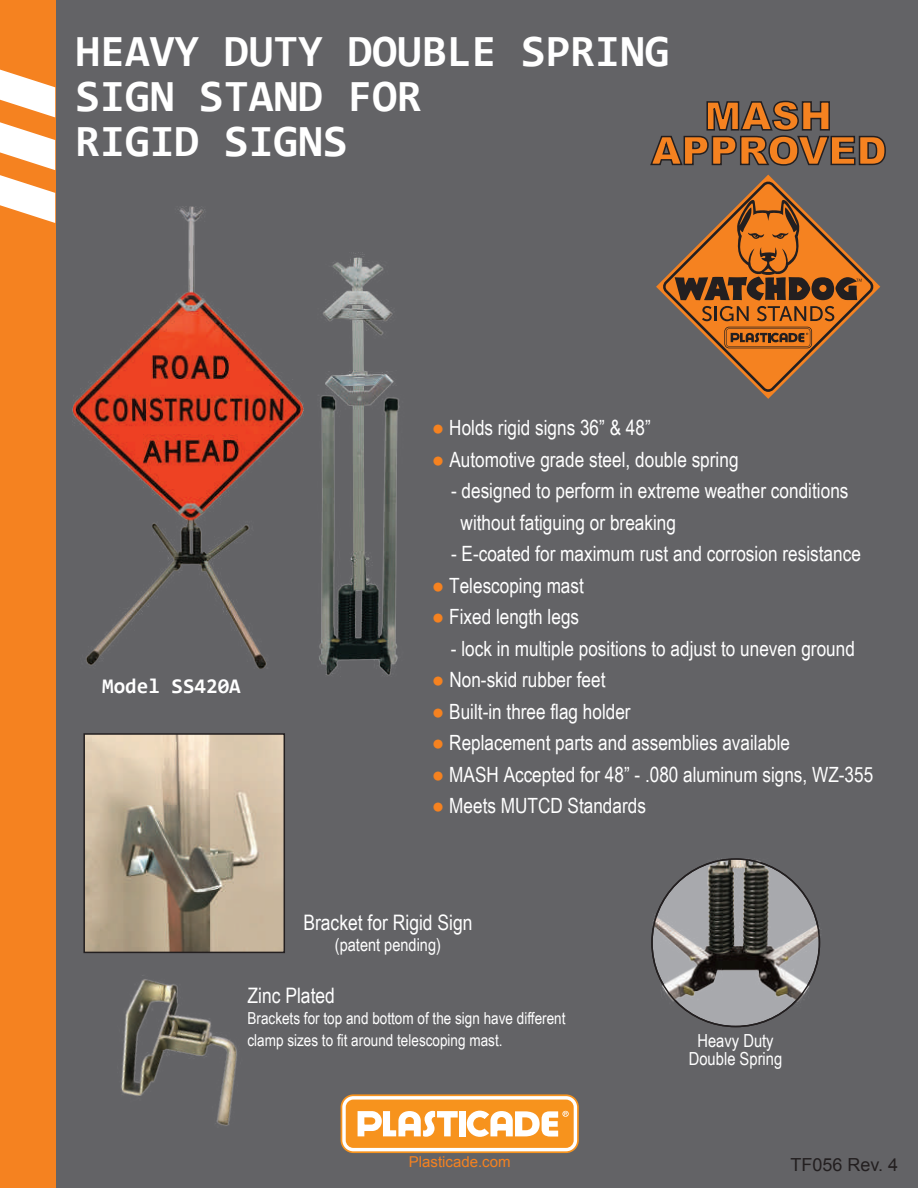
<style>
.page{position:relative;width:918px;height:1188px;background:#636366}
.page>*{position:absolute;margin:0;border:0;box-sizing:border-box;transform-origin:0 0}
.t1{font:700 45px/45px "Consolas";color:#fff}
.t2{font:21.3px "Arial Narrow";color:#fff}
.t3{font:21px/31.5px "Arial Narrow";color:#fff}
.t4{font:700 21px "Consolas";color:#fff}
.t5{font:18px/18px "Arial Narrow";color:#fff;text-align:center}
.t6{font:18px "Arial";color:#231f20}
.t7{font:17.7px "Arial Narrow";color:#fff}
.t8{font:16.5px/21.3px "Arial Narrow";color:#fff}
.t9{font:15px "Arial";color:#f58220}
.s1{color:#f58220}
</style>
<div class="page">
<div style="left:0;top:0;width:55px;height:1188px;background:#f58220"></div>
<svg style="left:0;top:70px;width:55px;height:153px"></svg>
<img style="left:121px;top:979px;width:116px;height:147px">
<img style="left:319px;top:253px;width:81px;height:423px">
<img style="left:73px;top:206px;width:231px;height:463px">
<svg style="left:341px;top:1095px;width:237px;height:57px"></svg>
<div style="left:341px;top:1094px;width:238px;height:59px;border:2px solid #f7931d;border-radius:12px"></div>
<div style="left:346px;top:1100px;width:228px;height:48px;background:#f7931d;border-radius:8px"></div>
<div style="left:459px;top:1111px;width:7px;height:25px;background:#fff"></div>
<svg style="left:358px;top:1111px;width:100px;height:26px"></svg>
<svg style="left:467px;top:1111px;width:102px;height:26px"></svg>
<svg style="left:650px;top:100px;width:236px;height:66px"></svg>
<svg style="left:662px;top:181px;width:212px;height:211px"></svg>
<svg style="left:668px;top:186px;width:201px;height:201px"></svg>
<img style="left:653px;top:858px;width:168px;height:166px">
<img style="left:86px;top:736px;width:196px;height:214px">
<div style="left:83px;top:733px;width:202px;height:220px;border:2px solid #231f20"></div>
<h1 class="t1" style="left:76px;top:28px;width:596px">HEAVY DUTY DOUBLE SPRING<br>SIGN STAND FOR<br>RIGID SIGNS</h1>
<p class="t4" style="left:102px;top:673px;width:140px">Model SS420A</p>
<p class="t3" style="left:432px;top:411px;width:220px"><span class="s1">●</span> Holds rigid signs 36” &amp; 48”</p>
<p class="t3" style="left:432px;top:443px;width:308px"><span class="s1">●</span> Automotive grade steel, double spring</p>
<p class="t3" style="left:461px;top:474px;width:389px;text-indent:-10px">- designed to perform in extreme weather conditions without fatiguing or breaking</p>
<p class="t3" style="left:451px;top:537px;width:411px">- E-coated for maximum rust and corrosion resistance</p>
<p class="t3" style="left:432px;top:569px;width:154px"><span class="s1">●</span> Telescoping mast</p>
<p class="t3" style="left:432px;top:600px;width:149px"><span class="s1">●</span> Fixed length legs</p>
<p class="t3" style="left:451px;top:632px;width:405px">- lock in multiple positions to adjust to uneven ground</p>
<p class="t3" style="left:432px;top:663px;width:175px"><span class="s1">●</span> Non-skid rubber feet</p>
<p class="t3" style="left:432px;top:695px;width:200px"><span class="s1">●</span> Built-in three flag holder</p>
<p class="t3" style="left:432px;top:726px;width:360px"><span class="s1">●</span> Replacement parts and assemblies available</p>
<p class="t3" style="left:432px;top:758px;width:443px"><span class="s1">●</span> MASH Accepted for 48” - .080 aluminum signs, WZ-355</p>
<p class="t3" style="left:432px;top:789px;width:216px"><span class="s1">●</span> Meets MUTCD Standards</p>
<p class="t2" style="left:303px;top:907px;width:171px">Bracket for Rigid Sign</p>
<p class="t7" style="left:335px;top:931px;width:108px">(patent pending)</p>
<p class="t2" style="left:248px;top:980px;width:89px">Zinc Plated</p>
<p class="t8" style="left:248px;top:1007px;width:319px">Brackets for top and bottom of the sign have different clamp sizes to fit around telescoping mast.</p>
<p class="t9" style="left:409px;top:1152px;width:103px">Plasticade.com</p>
<p class="t5" style="left:689px;top:1031px;width:95px">Heavy Duty<br>Double Spring</p>
<p class="t6" style="left:791px;top:1153px;width:109px">TF056 Rev. 4</p>
</div>
